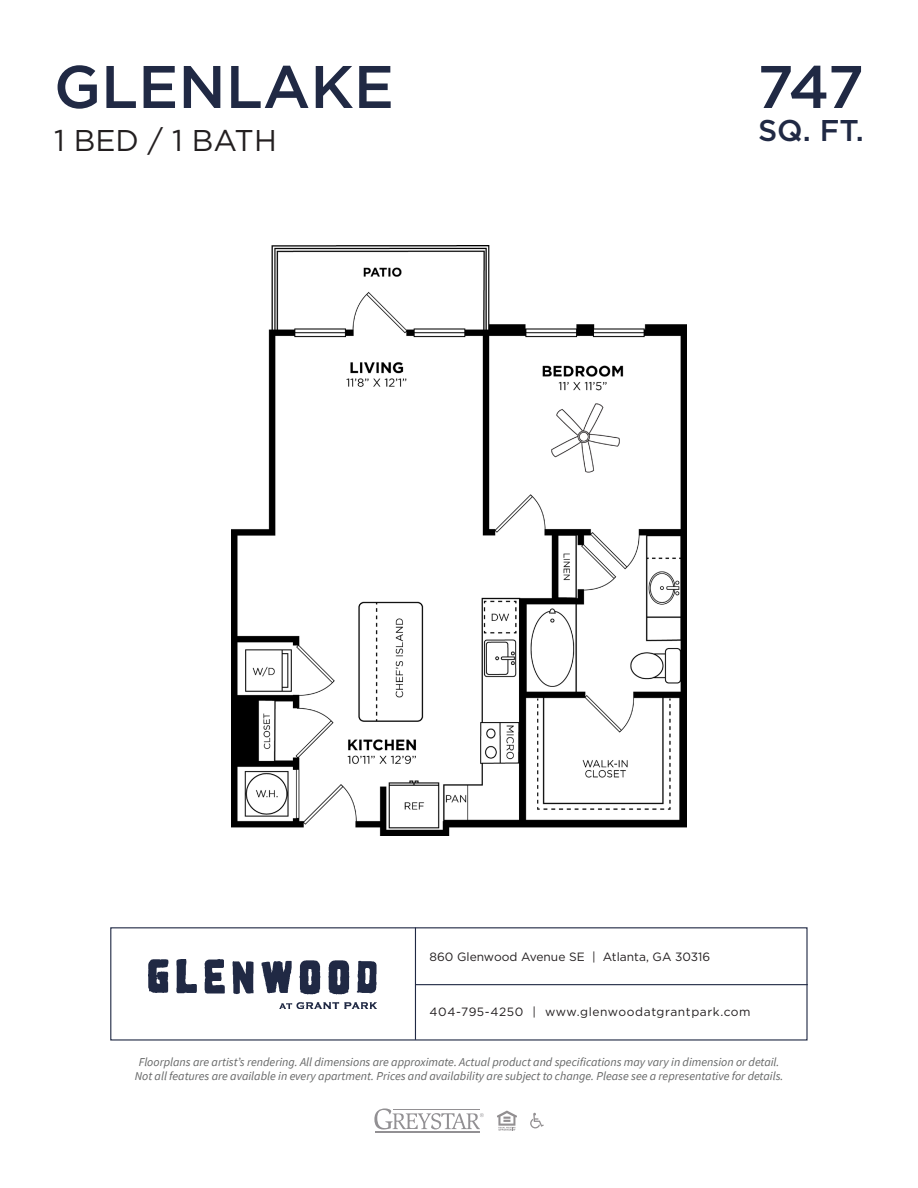
<style>
.page{position:relative;width:918px;height:1188px;background:#fff}
.page>*{position:absolute;margin:0;border:0;box-sizing:border-box;transform-origin:0 0}
.NAME_Sans_Serif{font:500 60px "Gotham HTF";color:#202944}
.Sq_Ft_-_NUMBER{font:500 60px "Gotham HTF";color:#202944}
.Floorplan_Details{font:30px "Gotham HTF";color:#231f20}
.Sq_Ft-_Text{font:500 30px "Gotham HTF";color:#202944}
.t1{font:italic 12px/14.4px "Source Sans Pro";color:#656666;text-align:center}
.t2{font:12px "Gotham HTF";letter-spacing:.05em;color:#231f20}
.t3{font:12px "Gotham HTF";color:#231f20}
</style>
<div class="page">
<hr style="left:415px;top:928px;width:1px;height:112px;background:#202944">
<hr style="left:415px;top:984px;width:393px;height:1px;background:#202944">
<img style="left:148px;top:959px;width:229px;height:49px">
<svg style="left:530px;top:1113px;width:14px;height:15px"></svg>
<svg style="left:497px;top:1111px;width:20px;height:20px"></svg>
<hr style="left:375px;top:1131px;width:105px;height:2px;background:#929093">
<svg style="left:374px;top:1108px;width:110px;height:22px"></svg>
<img style="left:231px;top:245px;width:456px;height:590px">
<p class="NAME_Sans_Serif" style="left:54px;top:53px;width:342px">GLENLAKE</p>
<p class="Sq_Ft_-_NUMBER" style="left:757px;top:53px;width:108px">747</p>
<p class="Sq_Ft-_Text" style="left:758px;top:114px;width:107px">SQ. FT.</p>
<p class="Floorplan_Details" style="left:54px;top:123px;width:224px">1 BED / 1 BATH</p>
<p class="t3" style="left:430px;top:950px;width:282px">860 Glenwood Avenue SE | Atlanta, GA 30316</p>
<p class="t2" style="left:430px;top:1005px;width:323px">404-795-4250 | www.glenwoodatgrantpark.com</p>
<p class="t1" style="left:135px;top:1055px;width:650px">Floorplans are artist’s rendering. All dimensions are approximate. Actual product and specifications may vary in dimension or detail.<br>Not all features are available in every apartment. Prices and availability are subject to change. Please see a representative for details.</p>
</div>
